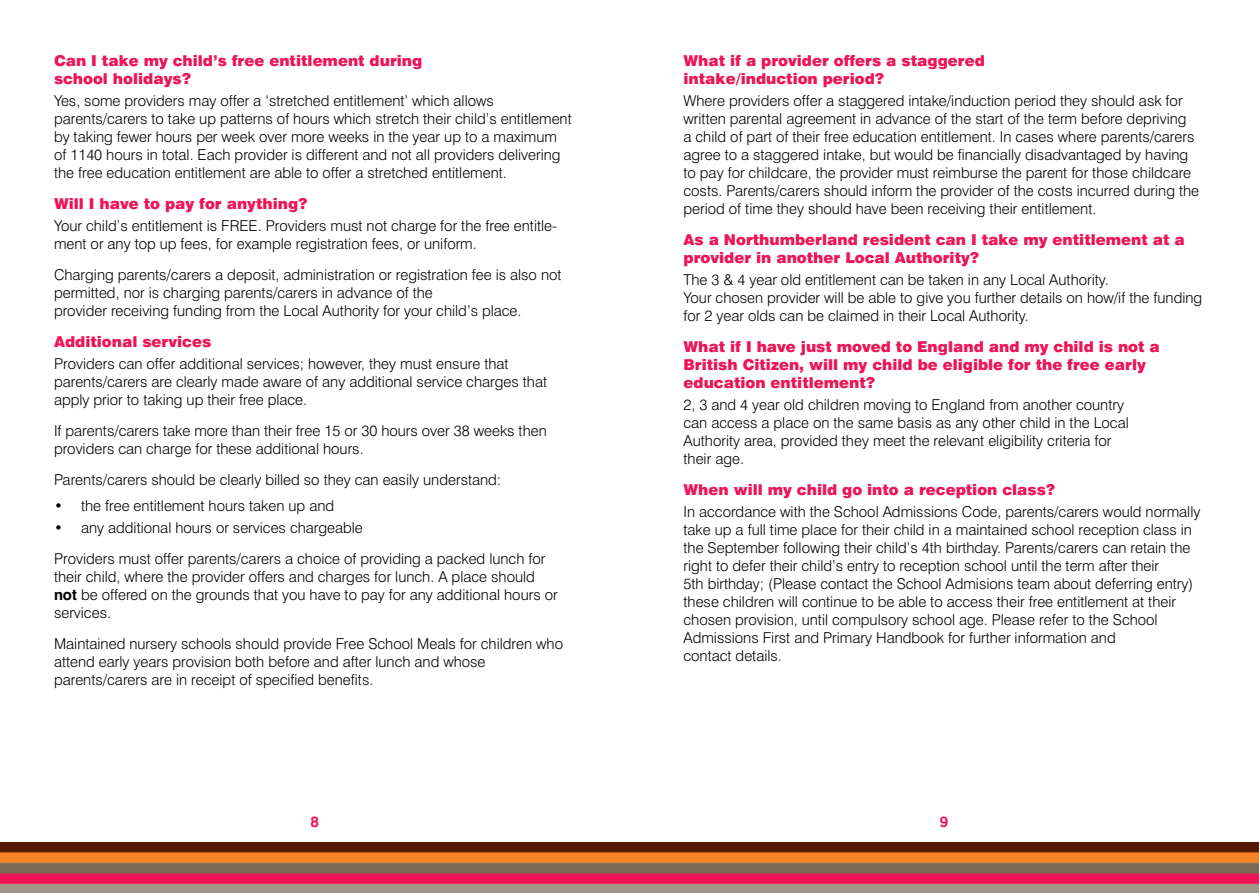
<style>
.page{position:relative;width:1259px;height:893px;background:#fff}
.page>*{position:absolute;margin:0;border:0;box-sizing:border-box;transform-origin:0 0}
.t1{font:300 15px/18px "Swiss 721 BT";color:#000}
.t2{font:900 15px/18px "Swiss 721 BT";color:#ed1556}
.t3{font:700 15px "Swiss 721 BT";color:#ed1556}
.s1{font-weight:700}
</style>
<div class="page">
<img style="left:0;top:843px;width:615px;height:50px">
<img style="left:615px;top:843px;width:644px;height:50px">
<p class="t2" style="left:54px;top:52px;width:370px">Can I take my child’s free entitlement during school holidays?</p>
<p class="t1" style="left:54px;top:92px;width:519px">Yes, some providers may offer a ‘stretched entitlement’ which allows parents/carers to take up patterns of hours which stretch their child’s entitlement by taking fewer hours per week over more weeks in the year up to a maximum of 1140 hours in total. Each provider is different and not all providers delivering the free education entitlement are able to offer a stretched entitlement.</p>
<p class="t2" style="left:54px;top:195px;width:255px">Will I have to pay for anything?</p>
<p class="t1" style="left:54px;top:217px;width:504px">Your child’s entitlement is FREE. Providers must not charge for the free entitle&shy;ment or any top up fees, for example registration fees, or uniform.</p>
<p class="t1" style="left:54px;top:266px;width:509px">Charging parents/carers a deposit, administration or registration fee is also not permitted, nor is charging parents/carers in advance of the<br>provider receiving funding from the Local Authority for your child’s place.</p>
<p class="t2" style="left:54px;top:332px;width:159px">Additional services</p>
<p class="t1" style="left:54px;top:355px;width:494px">Providers can offer additional services; however, they must ensure that parents/carers are clearly made aware of any additional service charges that apply prior to taking up their free place.</p>
<p class="t1" style="left:54px;top:421px;width:494px">If parents/carers take more than their free 15 or 30 hours over 38 weeks then providers can charge for these additional hours.</p>
<p class="t1" style="left:54px;top:470px;width:449px">Parents/carers should be clearly billed so they can easily understand:</p>
<p class="t1" style="left:54px;top:497px;width:282px">• the free entitlement hours taken up and</p>
<p class="t1" style="left:54px;top:512px;width:493px;line-height:30.8px">• any additional hours or services chargeable<br>Providers must offer parents/carers a choice of providing a packed lunch for</p>
<p class="t1" style="left:54px;top:568px;width:505px">their child, where the provider offers and charges for lunch. A place should <span class="s1">not</span> be offered on the grounds that you have to pay for any additional hours or services.</p>
<p class="t1" style="left:54px;top:634px;width:510px">Maintained nursery schools should provide Free School Meals for children who attend early years provision both before and after lunch and whose parents/carers are in receipt of specified benefits.</p>
<p class="t2" style="left:683px;top:52px;width:303px">What if a provider offers a staggered intake/induction period?</p>
<p class="t1" style="left:683px;top:92px;width:517px">Where providers offer a staggered intake/induction period they should ask for written parental agreement in advance of the start of the term before depriving<br>a child of part of their free education entitlement. In cases where parents/carers agree to a staggered intake, but would be financially disadvantaged by having to pay for childcare, the provider must reimburse the parent for those childcare costs. Parents/carers should inform the provider of the costs incurred during the period of time they should have been receiving their entitlement.</p>
<p class="t2" style="left:683px;top:230px;width:503px">As a Northumberland resident can I take my entitlement at a provider in another Local Authority?</p>
<p class="t1" style="left:683px;top:271px;width:520px">The 3 &amp; 4 year old entitlement can be taken in any Local Authority.<br>Your chosen provider will be able to give you further details on how/if the funding for 2 year olds can be claimed in their Local Authority.</p>
<p class="t2" style="left:683px;top:337px;width:478px">What if I have just moved to England and my child is not a<br>British Citizen, will my child be eligible for the free early education entitlement?</p>
<p class="t1" style="left:683px;top:396px;width:447px">2, 3 and 4 year old children moving to England from another country can access a place on the same basis as any other child in the Local Authority area, provided they meet the relevant eligibility criteria for their age.</p>
<p class="t2" style="left:683px;top:480px;width:373px">When will my child go into a reception class?</p>
<p class="t1" style="left:683px;top:503px;width:518px">In accordance with the School Admissions Code, parents/carers would normally take up a full time place for their child in a maintained school reception class in the September following their child’s 4th birthday. Parents/carers can retain the right to defer their child’s entry to reception school until the term after their<br>5th birthday; (Please contact the School Admisions team about deferring entry) these children will continue to be able to access their free entitlement at their chosen provision, until compulsory school age. Please refer to the School Admissions First and Primary Handbook for further information and<br>contact details.</p>
<p class="t3" style="left:310px;top:813px;width:10px">8</p>
<p class="t3" style="left:940px;top:813px;width:10px">9</p>
</div>
